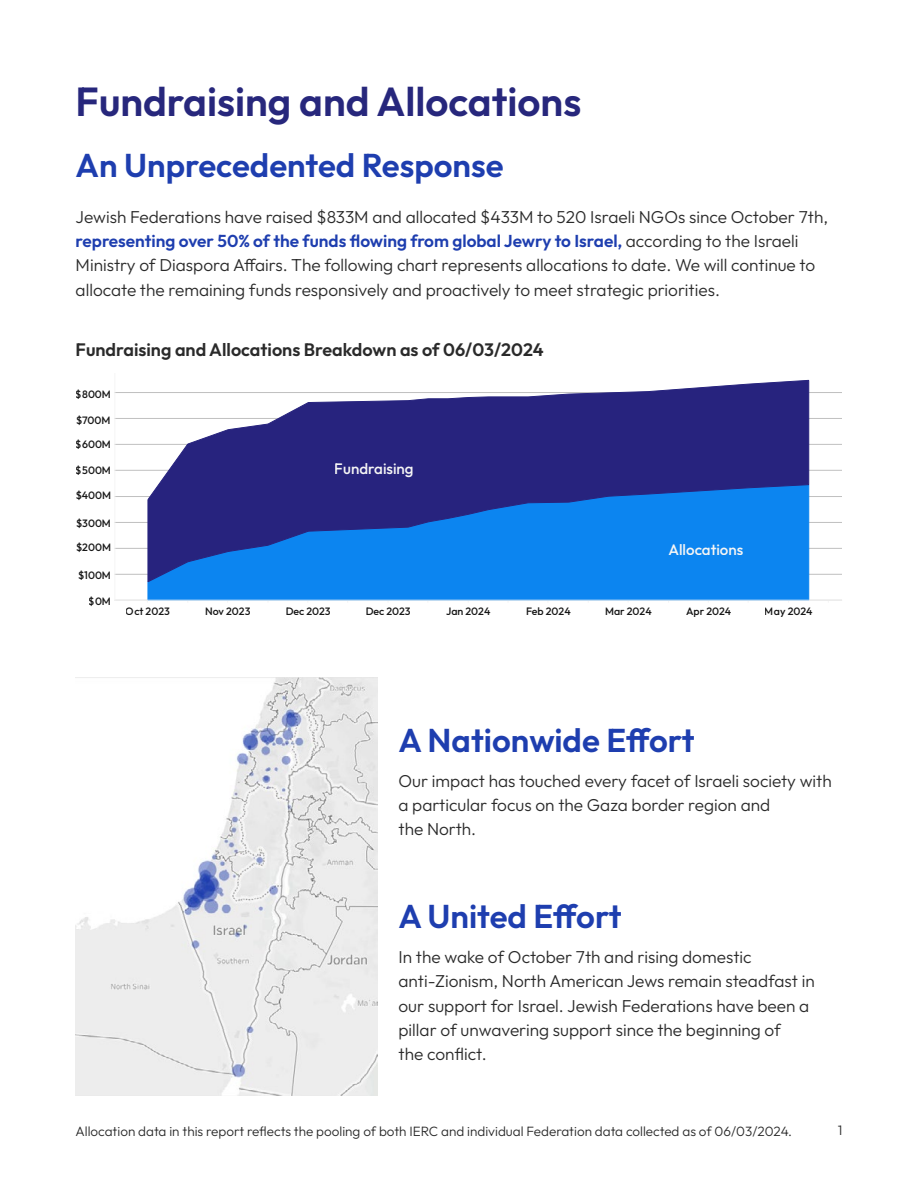
<style>
.page{position:relative;width:918px;height:1188px;background:#fff}
.page>*{position:absolute;margin:0;border:0;box-sizing:border-box;transform-origin:0 0}
.t1{font:600 40.5px "Outfit";color:#27277c}
.t2{font:600 33px "Outfit";color:#1e3eaf}
.t3{font:600 18px "Outfit";color:#2a2a2a}
.t4{font:300 17.25px/24.2px "Outfit";color:#2a2a2a}
.t5{font:500 15.15px "Outfit";color:#f5f5f5}
.t6{font:300 13.5px "Outfit";color:#2a2a2a}
.t7{font:500 10.65px "Outfit";color:#181818}
.s1{font-weight:600;color:#1e3eaf}
</style>
<div class="page">
<hr style="left:115px;top:574px;width:727px;height:1px;background:#c0c0c0">
<hr style="left:115px;top:548px;width:727px;height:1px;background:#c0c0c0">
<hr style="left:115px;top:522px;width:727px;height:1px;background:#c0c0c0">
<hr style="left:115px;top:496px;width:727px;height:1px;background:#c0c0c0">
<hr style="left:115px;top:470px;width:727px;height:1px;background:#c0c0c0">
<hr style="left:115px;top:444px;width:727px;height:1px;background:#c0c0c0">
<hr style="left:115px;top:418px;width:727px;height:1px;background:#c0c0c0">
<hr style="left:115px;top:392px;width:727px;height:1px;background:#c0c0c0">
<div style="left:147px;top:583px;width:662px;height:17px;background:#0c85f0"></div>
<svg style="left:147px;top:380px;width:662px;height:203px;background:#385cb1"></svg>
<hr style="left:115px;top:600px;width:727px;height:1px;background:#f5f5f5">
<hr style="left:115px;top:374px;width:1px;height:226px;background:#f5f5f5">
<img style="left:76px;top:677px;width:301px;height:418px">
<h1 class="t1" style="left:76px;top:79px;width:507px">Fundraising and Allocations</h1>
<h2 class="t2" style="left:76px;top:147px;width:430px">An Unprecedented Response</h2>
<p class="t4" style="left:76px;top:205px;width:754px">Jewish Federations have raised $833M and allocated $433M to 520 Israeli NGOs since October 7th, <span class="s1">representing over 50% of the funds flowing from global Jewry to Israel,</span> according to the Israeli Ministry of Diaspora Affairs. The following chart represents allocations to date. We will continue to allocate the remaining funds responsively and proactively to meet strategic priorities.</p>
<p class="t3" style="left:76px;top:339px;width:470px">Fundraising and Allocations Breakdown as of 06/03/2024</p>
<p class="t7" style="left:76px;top:388px;width:37px">$800M</p>
<p class="t7" style="left:76px;top:414px;width:36px">$700M</p>
<p class="t7" style="left:76px;top:438px;width:37px">$600M</p>
<p class="t7" style="left:76px;top:464px;width:36px">$500M</p>
<p class="t7" style="left:76px;top:489px;width:37px">$400M</p>
<p class="t7" style="left:76px;top:517px;width:36px">$300M</p>
<p class="t7" style="left:76px;top:542px;width:36px">$200M</p>
<p class="t7" style="left:78px;top:569px;width:34px">$100M</p>
<p class="t7" style="left:89px;top:595px;width:24px">$0M</p>
<p class="t5" style="left:335px;top:460px;width:80px">Fundraising</p>
<p class="t5" style="left:669px;top:541px;width:76px">Allocations</p>
<p class="t7" style="left:126px;top:605px;width:45px">Oct 2023</p>
<p class="t7" style="left:205px;top:605px;width:47px">Nov 2023</p>
<p class="t7" style="left:286px;top:605px;width:47px">Dec 2023</p>
<p class="t7" style="left:365px;top:605px;width:47px">Dec 2023</p>
<p class="t7" style="left:446px;top:605px;width:46px">Jan 2024</p>
<p class="t7" style="left:526px;top:605px;width:46px">Feb 2024</p>
<p class="t7" style="left:605px;top:605px;width:48px">Mar 2024</p>
<p class="t7" style="left:686px;top:605px;width:47px">Apr 2024</p>
<p class="t7" style="left:765px;top:605px;width:49px">May 2024</p>
<h2 class="t2" style="left:399px;top:721px;width:298px">A Nationwide Effort</h2>
<p class="t4" style="left:399px;top:768px;width:435px">Our impact has touched every facet of Israeli society with a particular focus on the Gaza border region and<br>the North.</p>
<h2 class="t2" style="left:399px;top:898px;width:225px">A United Effort</h2>
<p class="t4" style="left:399px;top:945px;width:418px">In the wake of October 7th and rising domestic anti-Zionism, North American Jews remain steadfast in our support for Israel. Jewish Federations have been a pillar of unwavering support since the beginning of<br>the conflict.</p>
<p class="t6" style="left:76px;top:1124px;width:718px">Allocation data in this report reflects the pooling of both IERC and individual Federation data collected as of 06/03/2024.</p>
<p class="t6" style="left:838px;top:1122px;width:6px">1</p>
</div>
